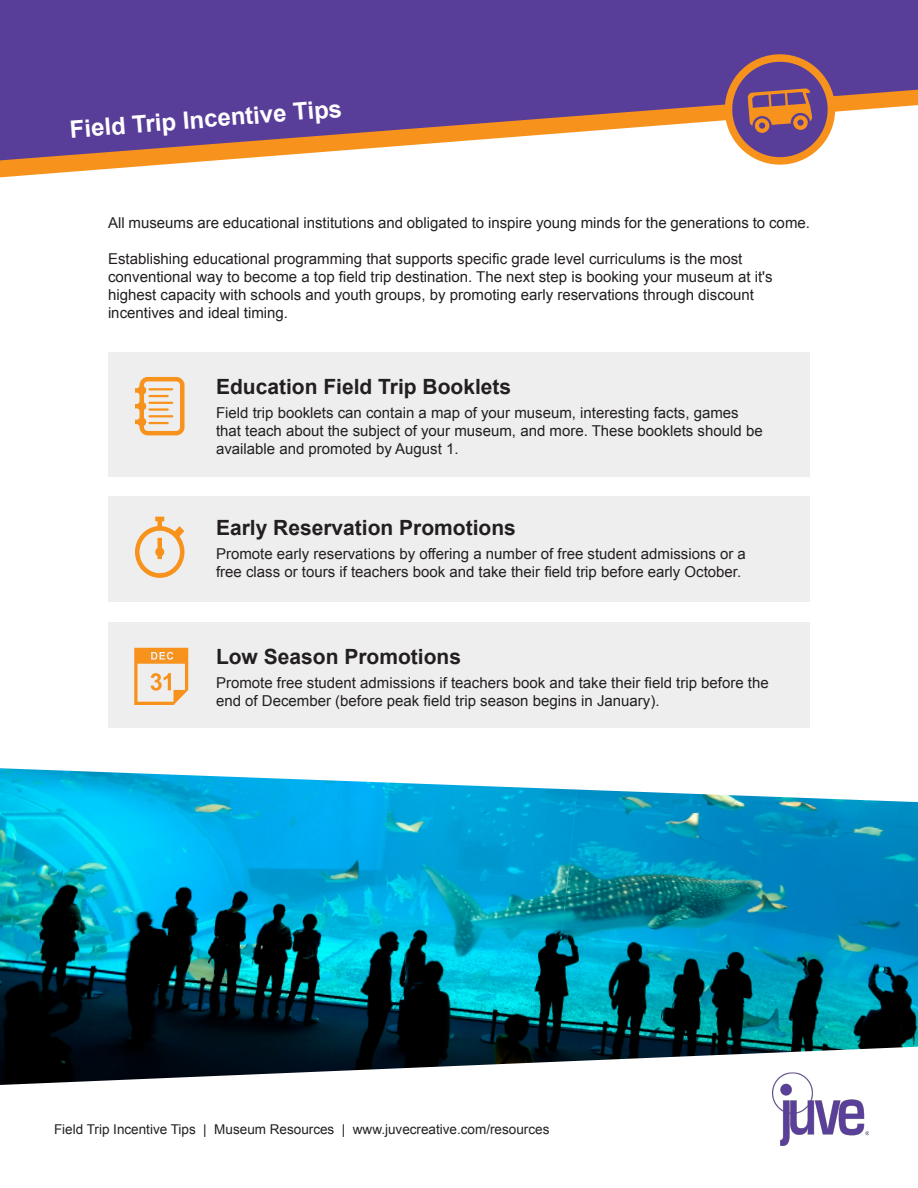
<style>
.page{position:relative;width:918px;height:1188px;background:#fff}
.page>*{position:absolute;margin:0;border:0;box-sizing:border-box;transform-origin:0 0}
.t1{font:700 24px "Arial";color:#fff}
.t2{font:700 21px "Arial";color:#231f20}
.t3{font:15px/18px "Arial";color:#231f20}
.t4{font:13.5px "Arial";color:#231f20}
</style>
<div class="page">
<img style="left:772px;top:1085px;width:96px;height:60px">
<div style="left:108px;top:352px;width:702px;height:124px;background:#eeeeef"></div>
<div style="left:108px;top:623px;width:702px;height:105px;background:#eeeeef"></div>
<div style="left:108px;top:497px;width:702px;height:105px;background:#eeeeef"></div>
<svg style="left:0;top:160px;width:220px;height:17px"></svg>
<svg style="left:0;top:0;width:918px;height:160px;background:#775999"></svg>
<svg style="left:724px;top:54px;width:112px;height:111px;background:#9d6e7d"></svg>
<svg style="left:135px;top:377px;width:49px;height:58px"></svg>
<svg style="left:135px;top:517px;width:50px;height:61px"></svg>
<svg style="left:134px;top:648px;width:54px;height:57px"></svg>
<img style="left:0;top:768px;width:918px;height:317px">
<p class="t1" style="left:69px;top:112px;width:274px;rotate:-4deg">Field Trip Incentive Tips</p>
<p class="t3" style="left:108px;top:214px;width:704px">All museums are educational institutions and obligated to inspire young minds for the generations to come.</p>
<p class="t3" style="left:108px;top:250px;width:666px">Establishing educational programming that supports specific grade level curriculums is the most conventional way to become a top field trip destination. The next step is booking your museum at it's highest capacity with schools and youth groups, by promoting early reservations through discount incentives and ideal timing.</p>
<p class="t2" style="left:216px;top:372px;width:297px">Education Field Trip Booklets</p>
<p class="t3" style="left:216px;top:403px;width:548px">Field trip booklets can contain a map of your museum, interesting facts, games that teach about the subject of your museum, and more. These booklets should be available and promoted by August 1.</p>
<p class="t2" style="left:216px;top:513px;width:301px">Early Reservation Promotions</p>
<p class="t3" style="left:216px;top:545px;width:531px">Promote early reservations by offering a number of free student admissions or a free class or tours if teachers book and take their field trip before early October.</p>
<p class="t2" style="left:216px;top:642px;width:247px">Low Season Promotions</p>
<p class="t3" style="left:216px;top:674px;width:554px">Promote free student admissions if teachers book and take their field trip before the end of December (before peak field trip season begins in January).</p>
<p class="t4" style="left:54px;top:1120px;width:497px">Field Trip Incentive Tips | Museum Resources | www.juvecreative.com/resources</p>
</div>
